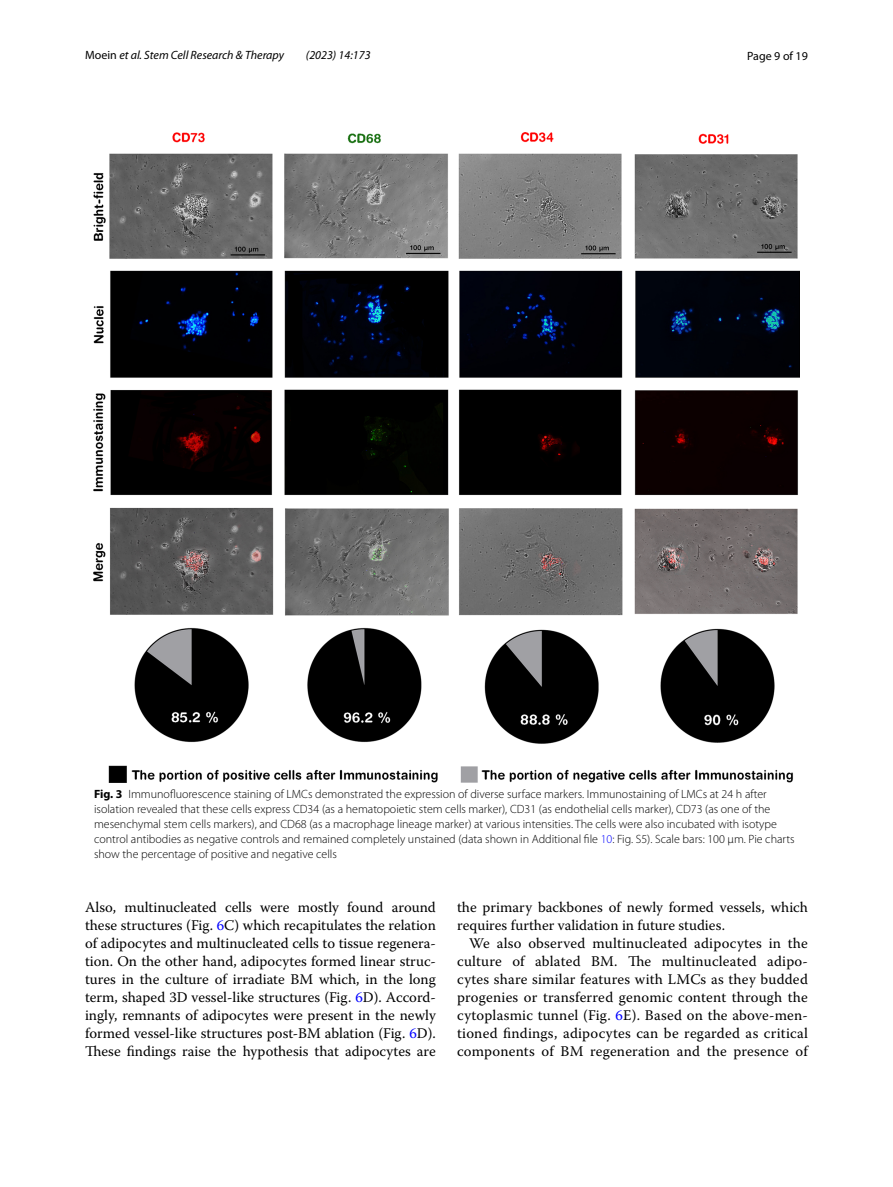
<style>
.page{position:relative;width:893px;height:1187px;background:#fff}
.page>*{position:absolute;margin:0;border:0;box-sizing:border-box;transform-origin:0 0}
.t1{font:14.7px/18px "Warnock Pro";color:#000;text-align:justify}
.t2{font:300 12px/15px "Myriad Pro";color:#000}
.t3{font:italic 12px "Myriad Pro";color:#000}
.t4{font:12px "Myriad Pro";color:#000}
.s1{font-style:normal}
.s2{font-weight:700}
.s3{color:#00f}
</style>
<div class="page">
<img style="left:94px;top:133px;width:705px;height:649px">
<p class="t3" style="left:85px;top:48px;width:201px"><span class="s1">Moein</span> et al. Stem Cell Research &amp; Therapy</p>
<p class="t3" style="left:306px;top:48px;width:66px">(2023) 14:173</p>
<p class="t4" style="left:747px;top:48px;width:62px">Page 9 of 19</p>
<p class="t2" style="left:94px;top:786px;width:702px"><span class="s2">Fig. 3</span> Immunofluorescence staining of LMCs demonstrated the expression of diverse surface markers. Immunostaining of LMCs at 24 h after isolation revealed that these cells express CD34 (as a hematopoietic stem cells marker), CD31 (as endothelial cells marker), CD73 (as one of the mesenchymal stem cells markers), and CD68 (as a macrophage lineage marker) at various intensities. The cells were also incubated with isotype control antibodies as negative controls and remained completely unstained (data shown in Additional file <span class="s3">10</span>: Fig. S5). Scale bars: 100 μm. Pie charts show the percentage of positive and negative cells</p>
<p class="t1" style="left:85px;top:897px;width:352px">Also, multinucleated cells were mostly found around these structures (Fig. <span class="s3">6</span>C) which recapitulates the relation of adipocytes and multinucleated cells to tissue regenera&shy;tion. On the other hand, adipocytes formed linear struc&shy;tures in the culture of irradiate BM which, in the long term, shaped 3D vessel-like structures (Fig. <span class="s3">6</span>D). Accord&shy;ingly, remnants of adipocytes were present in the newly formed vessel-like structures post-BM ablation (Fig. <span class="s3">6</span>D).<br>These findings raise the hypothesis that adipocytes are</p>
<p class="t1" style="left:457px;top:897px;width:352px">the primary backbones of newly formed vessels, which requires further validation in future studies.</p>
<p class="t1" style="left:457px;top:933px;width:352px;text-indent:12px">We also observed multinucleated adipocytes in the culture of ablated BM. The multinucleated adipo&shy;cytes share similar features with LMCs as they budded progenies or transferred genomic content through the cytoplasmic tunnel (Fig. <span class="s3">6</span>E). Based on the above-men&shy;tioned findings, adipocytes can be regarded as critical components of BM regeneration and the presence of</p>
</div>
